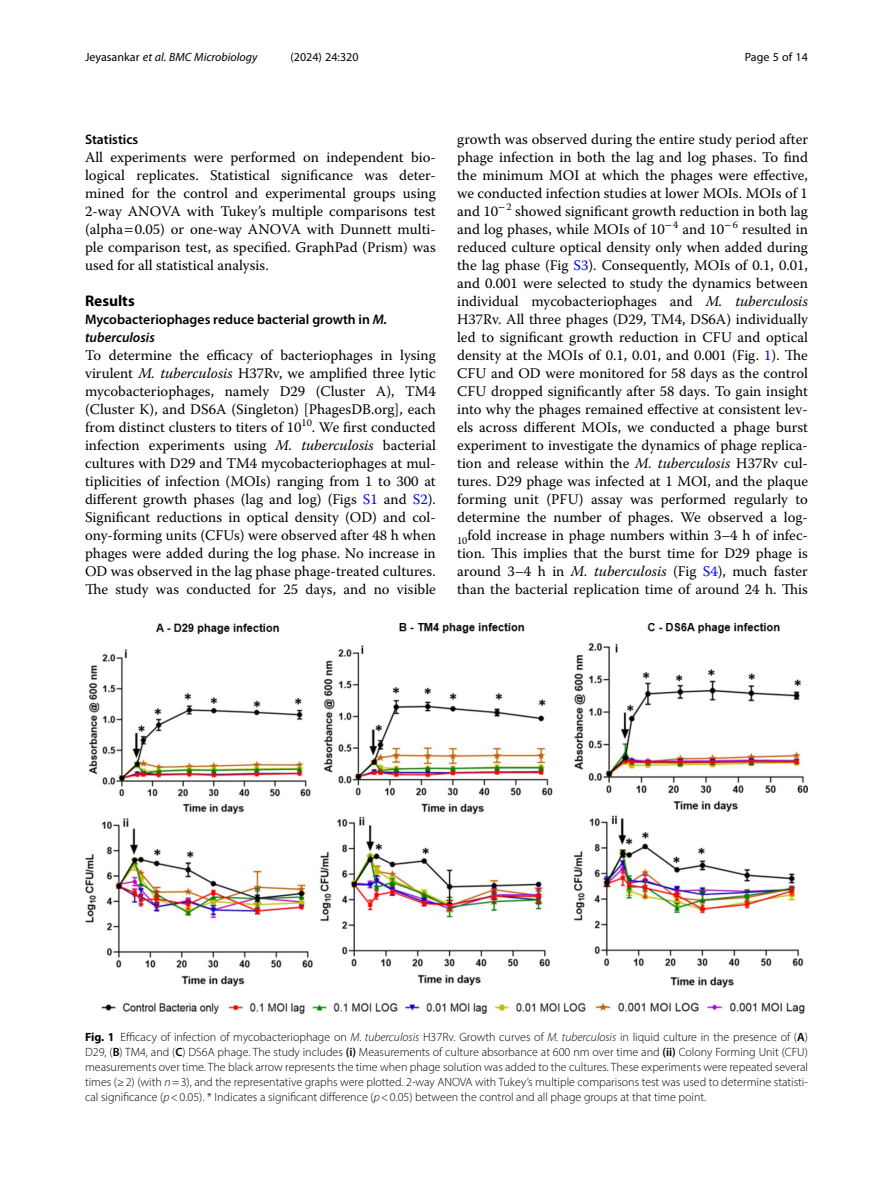
<style>
.page{position:relative;width:893px;height:1191px;background:#fff}
.page>*{position:absolute;margin:0;border:0;box-sizing:border-box;transform-origin:0 0}
.Head_1{font:700 15.45px "Myriad Pro";color:#000}
.Body_Text{font:14.7px/18px "Warnock Pro";color:#000;text-align:justify}
.Head_2_After_1{font:600 13.8px/18px "Myriad Pro";color:#000}
.Head_2{font:600 13.8px "Myriad Pro";color:#000}
.Figure_Caption{font:300 12px/15px "Myriad Pro";color:#000;text-align:justify}
.t1{font:italic 12px "Myriad Pro";color:#000}
.t2{font:12px "Myriad Pro";color:#000}
.s1{font-style:normal}
.s2{font-style:italic}
.s3{color:#00f}
.s4{font-weight:700}
.s5{font-weight:600}
</style>
<div class="page">
<img style="left:85px;top:624px;width:723px;height:390px">
<p class="t1" style="left:85px;top:50px;width:174px"><span class="s1">Jeyasankar</span> et al. BMC Microbiology</p>
<p class="t2" style="left:291px;top:50px;width:70px">(2024) 24:320</p>
<p class="t2" style="left:745px;top:50px;width:65px">Page 5 of 14</p>
<p class="Head_2" style="left:85px;top:131px;width:55px">Statistics</p>
<p class="Body_Text" style="left:85px;top:148px;width:352px">All experiments were performed on independent bio&shy;logical replicates. Statistical significance was deter&shy;mined for the control and experimental groups using 2-way ANOVA with Tukey’s multiple comparisons test (alpha 0.05) or one-way ANOVA with Dunnett multi&shy;ple comparison test, as specified. GraphPad (Prism) was used for all statistical analysis.</p>
<p class="Head_1" style="left:85px;top:291px;width:51px">Results</p>
<p class="Head_2_After_1" style="left:85px;top:310px;width:304px">Mycobacteriophages reduce bacterial growth in <span class="s2">M. tuberculosis</span></p>
<p class="Body_Text" style="left:85px;top:346px;width:352px">To determine the efficacy of bacteriophages in lysing virulent <span class="s2">M. tuberculosis</span> H37Rv, we amplified three lytic mycobacteriophages, namely D29 (Cluster A), TM4 (Cluster K), and DS6A (Singleton) [PhagesDB.org], each from distinct clusters to titers of 10<sup>10</sup>. We first conducted infection experiments using <span class="s2">M. tuberculosis</span> bacterial cultures with D29 and TM4 mycobacteriophages at mul&shy;tiplicities of infection (MOIs) ranging from 1 to 300 at different growth phases (lag and log) (Figs <span class="s3">S1</span> and <span class="s3">S2</span>).<br>Significant reductions in optical density (OD) and col&shy;ony-forming units (CFUs) were observed after 48 h when phages were added during the log phase. No increase in OD was observed in the lag phase phage-treated cultures.<br>The study was conducted for 25 days, and no visible</p>
<p class="Body_Text" style="left:457px;top:130px;width:352px">growth was observed during the entire study period after phage infection in both the lag and log phases. To find the minimum MOI at which the phages were effective, we conducted infection studies at lower MOIs. MOIs of 1 and 10<sup>−</sup><sup>2</sup> showed significant growth reduction in both lag and log phases, while MOIs of 10<sup>−</sup><sup>4</sup> and 10<sup>−</sup><sup>6</sup> resulted in reduced culture optical density only when added during the lag phase (Fig <span class="s3">S3</span>). Consequently, MOIs of 0.1, 0.01, and 0.001 were selected to study the dynamics between individual mycobacteriophages and <span class="s2">M. tuberculosis </span>H37Rv. All three phages (D29, TM4, DS6A) individually led to significant growth reduction in CFU and optical density at the MOIs of 0.1, 0.01, and 0.001 (Fig. <span class="s3">1</span>). The CFU and OD were monitored for 58 days as the control CFU dropped significantly after 58 days. To gain insight into why the phages remained effective at consistent lev&shy;els across different MOIs, we conducted a phage burst experiment to investigate the dynamics of phage replica&shy;tion and release within the <span class="s2">M. tuberculosis</span> H37Rv cul&shy;tures. D29 phage was infected at 1 MOI, and the plaque forming unit (PFU) assay was performed regularly to determine the number of phages. We observed a log-<sub>10</sub>fold increase in phage numbers within 3–4 h of infec&shy;tion. This implies that the burst time for D29 phage is around 3–4 h in <span class="s2">M. tuberculosis</span> (Fig <span class="s3">S4</span>), much faster than the bacterial replication time of around 24 h. This</p>
<p class="Figure_Caption" style="left:85px;top:1029px;width:724px"><span class="s4">Fig. 1</span> Efficacy of infection of mycobacteriophage on <span class="s2">M. tuberculosis</span> H37Rv. Growth curves of <span class="s2">M. tuberculosis</span> in liquid culture in the presence of (<span class="s5">A</span>)<br>D29, (<span class="s5">B</span>) TM4, and (<span class="s5">C</span>) DS6A phage. The study includes <span class="s5">(i)</span> Measurements of culture absorbance at 600 nm over time and <span class="s5">(ii)</span> Colony Forming Unit (CFU) measurements over time. The black arrow represents the time when phage solution was added to the cultures. These experiments were repeated several times (≥2) (with <span class="s2">n</span>=3), and the representative graphs were plotted. 2-way ANOVA with Tukey’s multiple comparisons test was used to determine statisti&shy;cal significance (<span class="s2">p</span>&lt;0.05). * Indicates a significant difference (<span class="s2">p</span>&lt;0.05) between the control and all phage groups at that time point.</p>
</div>
